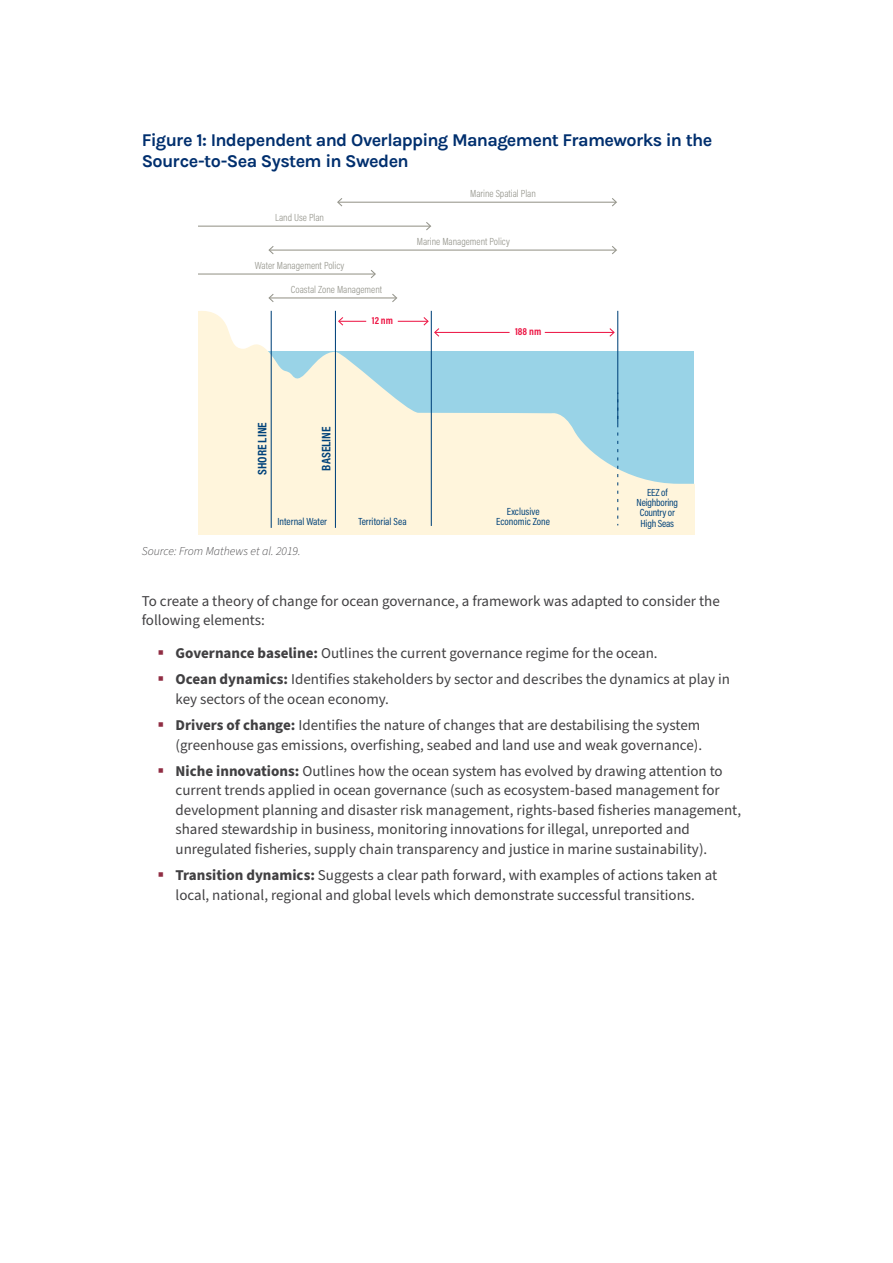
<style>
.page{position:relative;width:893px;height:1263px;background:#fff}
.page>*{position:absolute;margin:0;border:0;box-sizing:border-box;transform-origin:0 0}
.t1{font:700 18px/21px "Karla";letter-spacing:-.035em;color:#002f6e}
.t2{font:15px/19.5px "Source Sans Pro";color:#414042}
.t3{font:700 12.45px "Acumin Pro Cond";color:#00427a}
.t4{font:italic 300 12px "Source Sans Pro";color:#414042}
.t5{font:300 10.35px "Acumin Pro Cond";color:#94948b}
.t6{font:10.35px/10.4px "Acumin Pro Cond";letter-spacing:-.005em;color:#00427a;text-align:center}
.t7{font:700 10.35px "Acumin Pro Cond";color:#ed1846}
.s1{font-weight:700}
</style>
<div class="page">
<svg style="left:199px;top:310px;width:495px;height:225px;fill:#fff5dc"></svg>
<hr style="left:271px;top:311px;width:1px;height:217px;background:#00427a">
<hr style="left:335px;top:311px;width:1px;height:217px;background:#00427a">
<hr style="left:431px;top:311px;width:1px;height:215px;background:#00427a">
<hr style="left:617px;top:311px;width:1px;height:113px;background:#00427a">
<svg style="left:617px;top:392px;width:1px;height:133px"></svg>
<svg style="left:338px;top:317px;width:28px;height:8px"></svg>
<hr style="left:435px;top:332px;width:75px;height:1px;background:#ed1846">
<hr style="left:545px;top:332px;width:69px;height:1px;background:#ed1846">
<svg style="left:609px;top:328px;width:6px;height:9px"></svg>
<hr style="left:398px;top:321px;width:30px;height:1px;background:#ed1846">
<svg style="left:423px;top:317px;width:16px;height:20px"></svg>
<hr style="left:199px;top:273px;width:176px;height:2px;background:#94948b">
<svg style="left:371px;top:270px;width:5px;height:8px"></svg>
<hr style="left:199px;top:226px;width:231px;height:1px;background:#94948b">
<svg style="left:426px;top:222px;width:5px;height:8px"></svg>
<hr style="left:269px;top:297px;width:127px;height:1px;background:#94948b">
<svg style="left:268px;top:294px;width:6px;height:8px"></svg>
<svg style="left:392px;top:294px;width:5px;height:8px"></svg>
<hr style="left:269px;top:250px;width:347px;height:1px;background:#94948b">
<svg style="left:268px;top:246px;width:6px;height:8px"></svg>
<svg style="left:612px;top:246px;width:5px;height:8px"></svg>
<hr style="left:338px;top:202px;width:278px;height:1px;background:#94948b">
<svg style="left:337px;top:198px;width:5px;height:8px"></svg>
<svg style="left:612px;top:198px;width:5px;height:8px"></svg>
<p class="t1" style="left:142px;top:130px;width:572px">Figure 1: Independent and Overlapping Management Frameworks in the<br>Source-to-Sea System in Sweden</p>
<p class="t5" style="left:275px;top:210px;width:51px">Land Use Plan</p>
<p class="t5" style="left:255px;top:258px;width:91px">Water Management Policy</p>
<p class="t5" style="left:291px;top:282px;width:93px">Coastal Zone Management</p>
<p class="t7" style="left:372px;top:314px;width:23px">12 nm</p>
<p class="t5" style="left:470px;top:187px;width:67px">Marine Spatial Plan</p>
<p class="t5" style="left:417px;top:234px;width:95px">Marine Management Policy</p>
<p class="t7" style="left:515px;top:325px;width:28px">188 nm</p>
<p class="t3" style="left:254px;top:475px;width:54px;rotate:-90deg">SHORE LINE</p>
<p class="t3" style="left:318px;top:471px;width:45px;rotate:-90deg">BASELINE</p>
<p class="t6" style="left:278px;top:516px;width:51px">Internal Water</p>
<p class="t6" style="left:359px;top:516px;width:50px">Territorial Sea</p>
<p class="t4" style="left:142px;top:543px;width:160px">Source: From Mathews et al. 2019.</p>
<p class="t6" style="left:496px;top:506px;width:55px">Exclusive<br>Economic Zone</p>
<p class="t6" style="left:637px;top:487px;width:43px">EEZ of<br>Neighboring<br>Country or<br>High Seas</p>
<p class="t2" style="left:142px;top:591px;width:579px">To create a theory of change for ocean governance, a framework was adapted to consider the following elements:</p>
<p class="t2" style="left:176px;top:640px;width:556px;line-height:26.2px"><span class="s1">Governance baseline:</span> Outlines the current governance regime for the ocean.<br><span class="s1">Ocean dynamics:</span> Identifies stakeholders by sector and describes the dynamics at play in</p>
<p class="t2" style="left:176px;top:686px;width:526px;line-height:26.2px">key sectors of the ocean economy.<br><span class="s1">Drivers of change:</span> Identifies the nature of changes that are destabilising the system</p>
<p class="t2" style="left:176px;top:732px;width:549px;line-height:26.2px">(greenhouse gas emissions, overfishing, seabed and land use and weak governance).<br><span class="s1">Niche innovations:</span> Outlines how the ocean system has evolved by drawing attention to</p>
<p class="t2" style="left:176px;top:781px;width:567px">current trends applied in ocean governance (such as ecosystem-based management for development planning and disaster risk management, rights-based fisheries management, shared stewardship in business, monitoring innovations for illegal, unreported and unregulated fisheries, supply chain transparency and justice in marine sustainability).</p>
<p class="t2" style="left:176px;top:866px;width:543px"><span class="s1">Transition dynamics:</span> Suggests a clear path forward, with examples of actions taken at local, national, regional and global levels which demonstrate successful transitions.</p>
</div>
